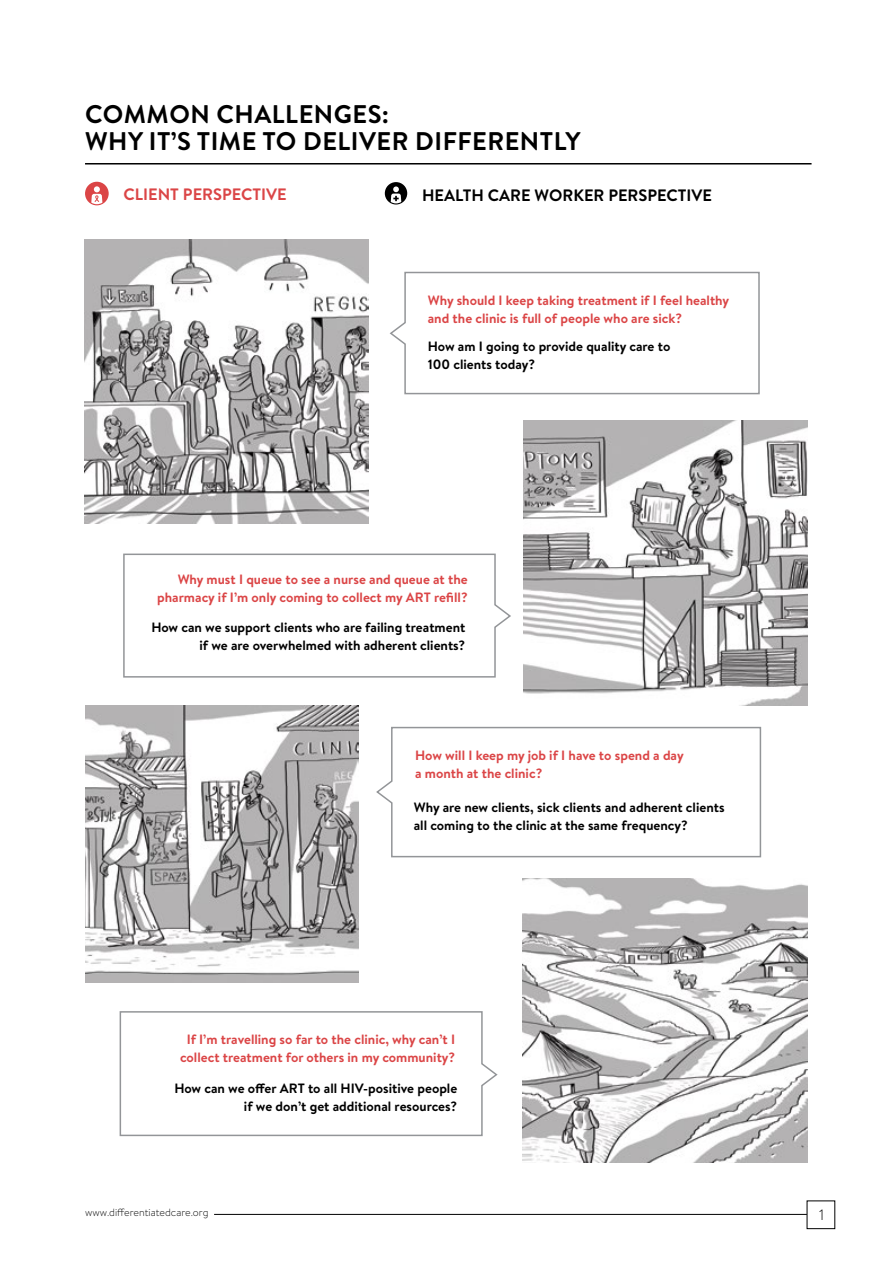
<style>
.page{position:relative;width:893px;height:1263px;background:#fff}
.page>*{position:absolute;margin:0;border:0;box-sizing:border-box;transform-origin:0 0}
.t1{font:700 25.5px/27px "Brandon Text";letter-spacing:.02em;color:#000}
.t2{font:700 16.5px "Brandon Text";color:#000}
.t3{font:700 16.5px "Brandon Text";color:#db4546}
.t4{font:300 15px "Brandon Text";color:#000}
.t5{font:700 13.5px/18px "Brandon Text";color:#db4546}
.t6{font:700 13.5px/18px "Brandon Text";color:#000;text-align:right}
.t7{font:300 10.5px "Brandon Text";color:#000}
</style>
<div class="page">
<svg style="left:389px;top:271px;width:371px;height:124px"></svg>
<svg style="left:123px;top:553px;width:388px;height:125px"></svg>
<svg style="left:376px;top:726px;width:386px;height:132px"></svg>
<svg style="left:119px;top:1011px;width:379px;height:126px"></svg>
<img style="left:523px;top:879px;width:284px;height:283px">
<img style="left:524px;top:420px;width:283px;height:285px">
<img style="left:85px;top:239px;width:284px;height:284px">
<img style="left:85px;top:705px;width:273px;height:277px">
<div style="left:85px;top:182px;width:24px;height:23px;background:#db4546;border-radius:50%"></div>
<svg style="left:91px;top:186px;width:11px;height:18px"></svg>
<div style="left:385px;top:182px;width:22px;height:22px;background:#000;border-radius:50%"></div>
<svg style="left:391px;top:186px;width:10px;height:17px"></svg>
<hr style="left:85px;top:163px;width:726px;height:1px;background:#000">
<hr style="left:214px;top:1214px;width:593px;height:1px;background:#000">
<h1 class="t1" style="left:85px;top:100px;width:497px">COMMON CHALLENGES:<br>WHY IT’S TIME TO DELIVER DIFFERENTLY</h1>
<p class="t3" style="left:124px;top:183px;width:165px">CLIENT PERSPECTIVE</p>
<p class="t2" style="left:422px;top:184px;width:291px">HEALTH CARE WORKER PERSPECTIVE</p>
<p class="t5" style="left:428px;top:291px;width:303px">Why should I keep taking treatment if I feel healthy and the clinic is full of people who are sick?</p>
<p class="t6" style="left:428px;top:337px;width:244px;text-align:left">How am I going to provide quality care to<br>100 clients today?</p>
<p class="t5" style="left:157px;top:570px;width:312px;text-align:right">Why must I queue to see a nurse and queue at the pharmacy if I’m only coming to collect my ART refill?</p>
<p class="t6" style="left:151px;top:618px;width:315px">How can we support clients who are failing treatment if we are overwhelmed with adherent clients?</p>
<p class="t5" style="left:415px;top:746px;width:270px">How will I keep my job if I have to spend a day a month at the clinic?</p>
<p class="t6" style="left:414px;top:798px;width:312px;text-align:left">Why are new clients, sick clients and adherent clients all coming to the clinic at the same frequency?</p>
<p class="t5" style="left:180px;top:1030px;width:277px;text-align:center">If I’m travelling so far to the clinic, why can’t I collect treatment for others in my community?</p>
<p class="t6" style="left:174px;top:1079px;width:284px">How can we offer ART to all HIV-positive people if we don’t get additional resources?</p>
<p class="t7" style="left:85px;top:1205px;width:125px">www.differentiatedcare.org</p>
<p class="t4" style="left:819px;top:1205px;width:7px">1</p>
</div>
